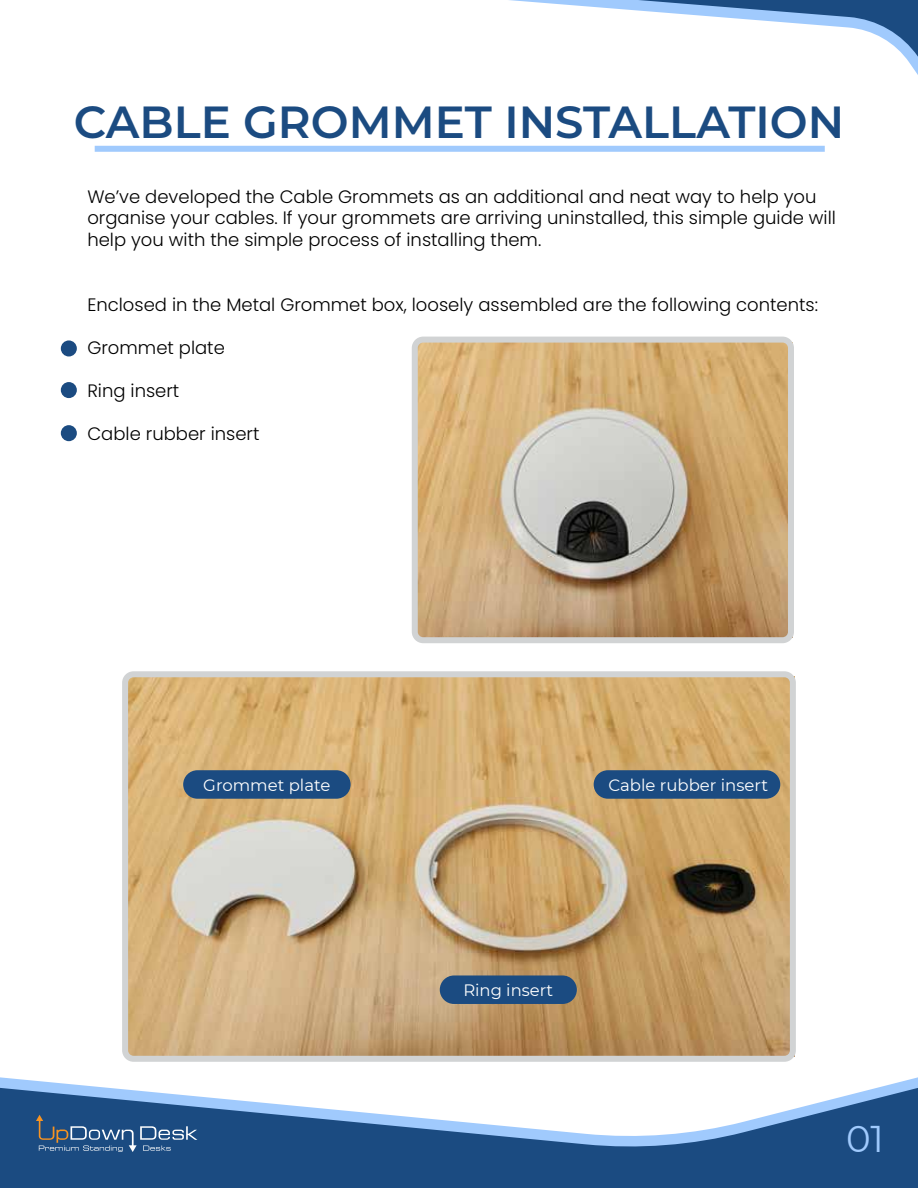
<style>
.page{position:relative;width:918px;height:1188px;background:#fff}
.page>*{position:absolute;margin:0;border:0;box-sizing:border-box;transform-origin:0 0}
.t1{font:600 45px "Montserrat";color:#1b4b81}
.t2{font:37.2px "Montserrat";color:#a0cafd}
.t3{font:300 18px/21.6px "Poppins";color:#000}
.t4{font:16.5px "Montserrat";color:#fff}
</style>
<div class="page">
<svg style="left:0;top:1077px;width:918px;height:11px"></svg>
<svg style="left:0;top:1088px;width:918px;height:100px;fill:#1b4b81"></svg>
<svg style="left:36px;top:1115px;width:161px;height:37px;background:#39608c"></svg>
<svg style="left:509px;top:0;width:409px;height:75px"></svg>
<div style="left:95px;top:146px;width:730px;height:6px;background:#a0cafd"></div>
<div style="left:61px;top:340px;width:16px;height:16px;background:#1b4b81;border-radius:50%"></div>
<div style="left:61px;top:382px;width:16px;height:16px;background:#1b4b81;border-radius:50%"></div>
<div style="left:61px;top:425px;width:16px;height:16px;background:#1b4b81;border-radius:50%"></div>
<svg style="left:412px;top:337px;width:382px;height:306px;background:#c5a982"></svg>
<svg style="left:122px;top:671px;width:674px;height:391px;background:#cbab7c"></svg>
<div style="left:183px;top:770px;width:168px;height:29px;background:#1b4b81;border-radius:14px"></div>
<div style="left:440px;top:975px;width:137px;height:29px;background:#1b4b81;border-radius:14px"></div>
<div style="left:594px;top:770px;width:186px;height:29px;background:#1b4b81;border-radius:14px"></div>
<h1 class="t1" style="left:74px;top:90px;width:772px">CABLE GROMMET INSTALLATION</h1>
<p class="t3" style="left:87px;top:186px;width:750px">We’ve developed the Cable Grommets as an additional and neat way to help you organise your cables. If your grommets are arriving uninstalled, this simple guide will help you with the simple process of installing them.</p>
<p class="t3" style="left:87px;top:294px;width:732px">Enclosed in the Metal Grommet box, loosely assembled are the following contents:</p>
<p class="t3" style="left:87px;top:337px;width:139px">Grommet plate</p>
<p class="t3" style="left:87px;top:380px;width:93px">Ring insert</p>
<p class="t3" style="left:87px;top:423px;width:174px">Cable rubber insert</p>
<p class="t4" style="left:203px;top:774px;width:129px">Grommet plate</p>
<p class="t4" style="left:608px;top:774px;width:161px">Cable rubber insert</p>
<p class="t4" style="left:463px;top:979px;width:91px">Ring insert</p>
<h2 class="t2" style="left:846px;top:1113px;width:39px">01</h2>
</div>
